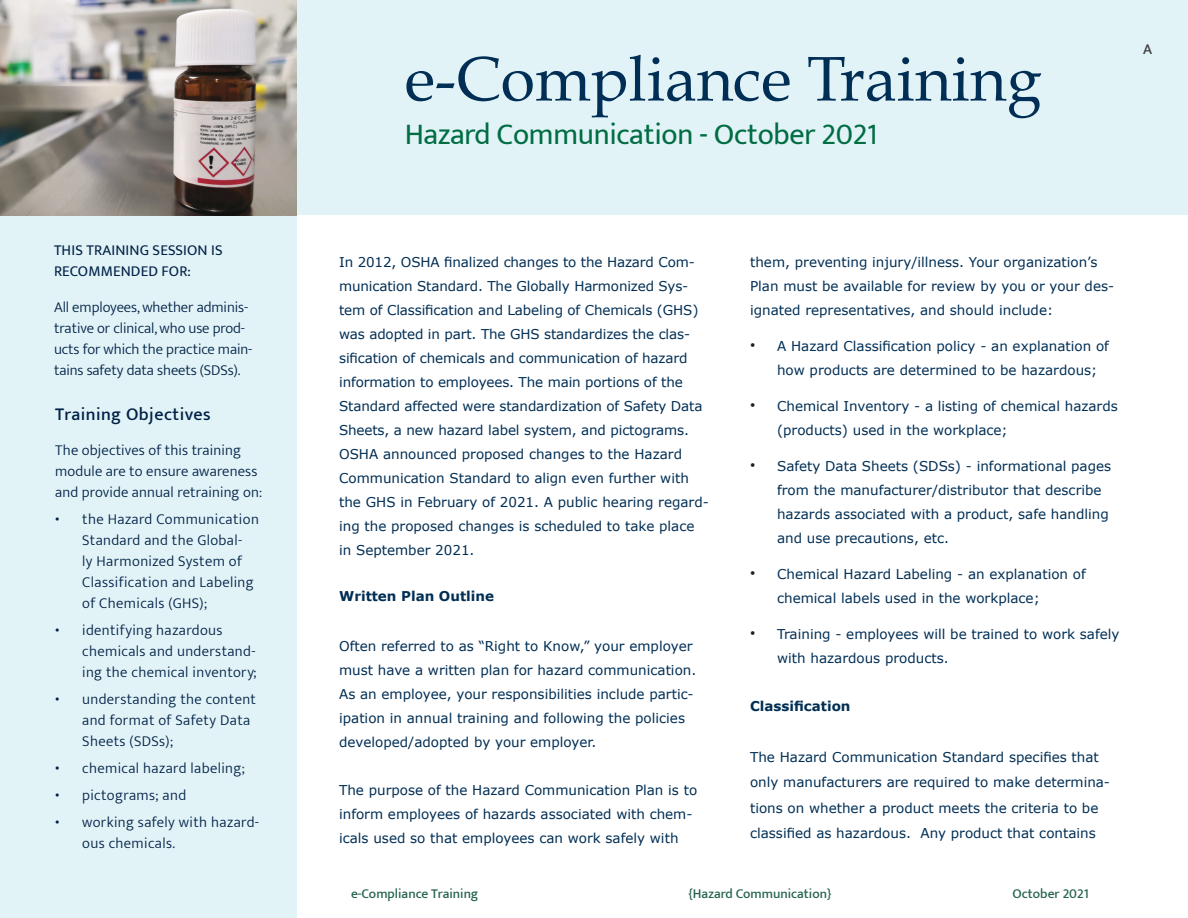
<style>
.page{position:relative;width:1188px;height:918px;background:#fff}
.page>*{position:absolute;margin:0;border:0;box-sizing:border-box;transform-origin:0 0}
.t1{font:63px "Book Antiqua";color:#002e54}
.t2{font:30px "Mukta Vaani";letter-spacing:-.01em;color:#016d43}
.t3{font:500 18px "Mukta Vaani";letter-spacing:.025em;color:#002146}
.t4{font:300 15px/21px "Mukta Vaani";letter-spacing:.025em;color:#002146}
.t5{font:300 15px/21px "Mukta Vaani";letter-spacing:-.005em;color:#002146}
.t6{font:15px/21px "Mukta Vaani";letter-spacing:.01em;color:#002146}
.t7{font:500 15px "Mukta Vaani";color:#3e3e3f}
.t8{font:13.5px/24px "Verdana";color:#002e54}
.t9{font:500 13.5px "Mukta Vaani";color:#27654f}
.t10{font:700 13.5px "Verdana";color:#002e54}
.s1{font-family:"Minion";font-weight:400}
.s2{font-family:"Minion";font-size:18px;color:#231f20}
</style>
<div class="page">
<div style="left:297px;top:1px;width:890px;height:214px;background:#e2f3f8"></div>
<img style="left:0;top:0;width:297px;height:216px">
<div style="left:0;top:216px;width:297px;height:702px;background:#e2f3f8"></div>
<hr style="left:0;top:1px;width:1px;height:138px;background:#e2f3f8">
<p class="t6" style="left:54px;top:242px;width:170px">THIS TRAINING SESSION IS<br>RECOMMENDED FOR:</p>
<p class="t5" style="left:54px;top:298px;width:200px">All employees, whether adminis&shy;trative or clinical, who use prod&shy;ucts for which the practice main&shy;tains safety data sheets (SDSs).</p>
<h3 class="t3" style="left:55px;top:403px;width:157px">Training Objectives</h3>
<p class="t4" style="left:55px;top:441px;width:208px">The objectives of this training module are to ensure awareness and provide annual retraining on:</p>
<p class="t4" style="left:82px;top:510px;width:178px;text-indent:-27px"><span class="s1">•</span> the Hazard Communication<br>Standard and the Global-<br>ly Harmonized System of<br>Classification and Labeling of Chemicals (GHS);</p>
<p class="t4" style="left:82px;top:621px;width:176px;text-indent:-27px"><span class="s1">•</span> identifying hazardous chemicals and understand&shy;ing the chemical inventory;</p>
<p class="t4" style="left:82px;top:690px;width:175px;text-indent:-27px"><span class="s1">•</span> understanding the content and format of Safety Data<br>Sheets (SDSs);</p>
<p class="t4" style="left:55px;top:759px;width:191px"><span class="s1">•</span> chemical hazard labeling;</p>
<p class="t4" style="left:55px;top:786px;width:132px"><span class="s1">•</span> pictograms; and</p>
<p class="t4" style="left:82px;top:813px;width:178px;text-indent:-27px"><span class="s1">•</span> working safely with hazard&shy;ous chemicals.</p>
<h1 class="t1" style="left:405px;top:40px;width:638px">e-Compliance Training</h1>
<h2 class="t2" style="left:405px;top:116px;width:475px">Hazard Communication - October 2021</h2>
<p class="t7" style="left:1143px;top:40px;width:11px">A</p>
<p class="t8" style="left:339px;top:250px;width:371px">In 2012, OSHA finalized changes to the Hazard Com&shy;munication Standard. The Globally Harmonized Sys&shy;tem of Classification and Labeling of Chemicals (GHS) was adopted in part. The GHS standardizes the clas&shy;sification of chemicals and communication of hazard information to employees. The main portions of the Standard affected were standardization of Safety Data Sheets, a new hazard label system, and pictograms.<br>OSHA announced proposed changes to the Hazard Communication Standard to align even further with the GHS in February of 2021. A public hearing regard&shy;ing the proposed changes is scheduled to take place in September 2021.</p>
<p class="t10" style="left:339px;top:588px;width:156px">Written Plan Outline</p>
<p class="t8" style="left:339px;top:634px;width:359px">Often referred to as “Right to Know,” your employer must have a written plan for hazard communication.<br>As an employee, your responsibilities include partic&shy;ipation in annual training and following the policies developed/adopted by your employer.</p>
<p class="t8" style="left:339px;top:778px;width:360px">The purpose of the Hazard Communication Plan is to inform employees of hazards associated with chem&shy;icals used so that employees can work safely with</p>
<p class="t8" style="left:750px;top:250px;width:366px">them, preventing injury/illness. Your organization’s<br>Plan must be available for review by you or your des&shy;ignated representatives, and should include:</p>
<p class="t8" style="left:777px;top:334px;width:333px;text-indent:-27px"><span class="s2">•</span> A Hazard Classification policy - an explanation of how products are determined to be hazardous;</p>
<p class="t8" style="left:777px;top:394px;width:342px;text-indent:-27px"><span class="s2">•</span> Chemical Inventory - a listing of chemical hazards (products) used in the workplace;</p>
<p class="t8" style="left:777px;top:454px;width:336px;text-indent:-27px"><span class="s2">•</span> Safety Data Sheets (SDSs) - informational pages from the manufacturer/distributor that describe hazards associated with a product, safe handling and use precautions, etc.</p>
<p class="t8" style="left:777px;top:562px;width:310px;text-indent:-27px"><span class="s2">•</span> Chemical Hazard Labeling - an explanation of chemical labels used in the workplace;</p>
<p class="t8" style="left:777px;top:622px;width:344px;text-indent:-27px"><span class="s2">•</span> Training - employees will be trained to work safely with hazardous products.</p>
<p class="t10" style="left:750px;top:697px;width:102px">Classification</p>
<p class="t8" style="left:750px;top:744px;width:362px;line-height:25.5px">The Hazard Communication Standard specifies that only manufacturers are required to make determina&shy;tions on whether a product meets the criteria to be classified as hazardous. Any product that contains</p>
<p class="t9" style="left:351px;top:885px;width:129px">e-Compliance Training</p>
<p class="t9" style="left:688px;top:885px;width:145px">{Hazard Communication}</p>
<p class="t9" style="left:1012px;top:885px;width:78px">October 2021</p>
</div>
